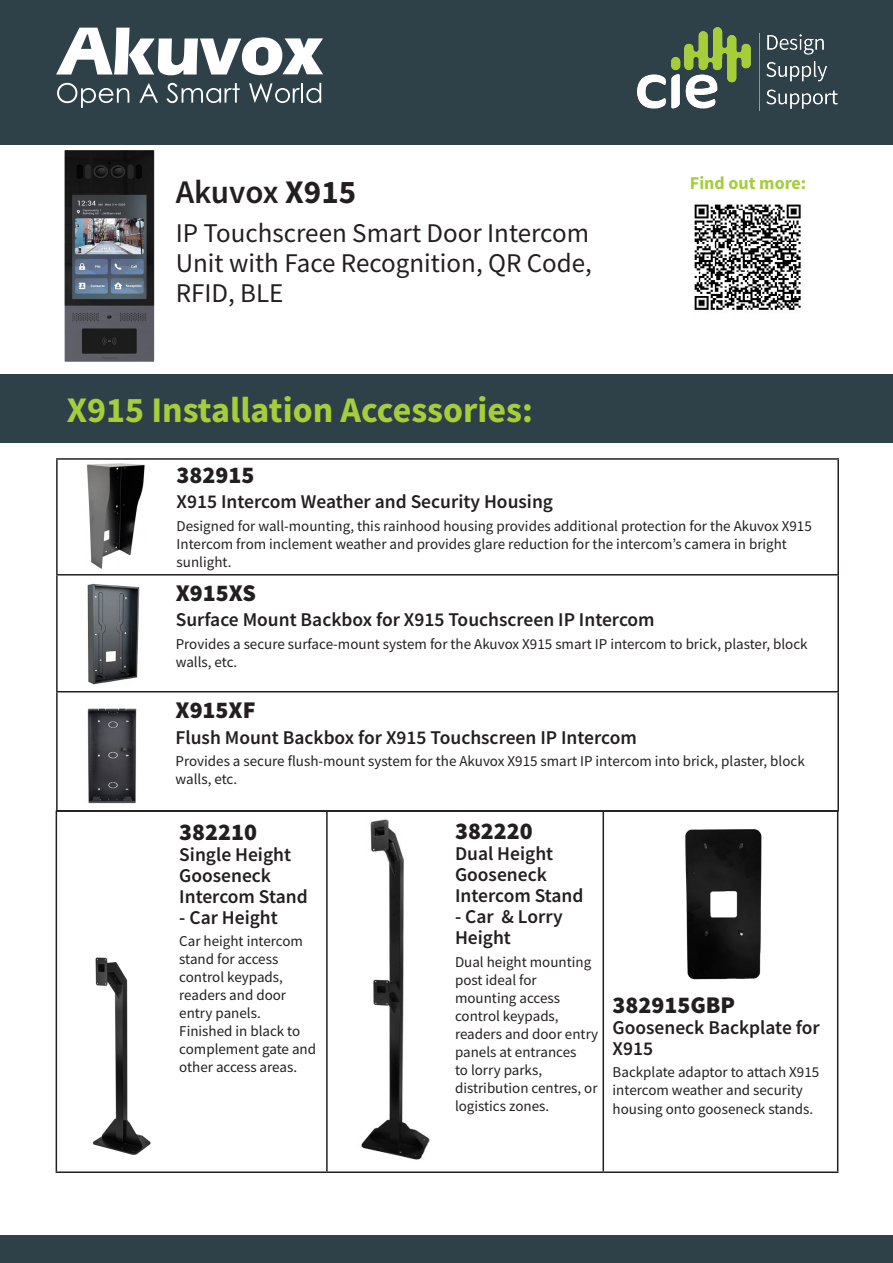
<style>
.page{position:relative;width:893px;height:1263px;background:#fff}
.page>*{position:absolute;margin:0;border:0;box-sizing:border-box;transform-origin:0 0}
.t1{font:700 36px "Source Sans Pro";color:#a6ce3b}
.t2{font:600 33px "Source Sans Pro";letter-spacing:-.005em;color:#231f20}
.t3{font:27px/30px "Source Sans Pro";color:#231f20;text-align:justify}
.t4{font:900 24px "Source Sans Pro";color:#231f20}
.t5{font:600 19.5px/21px "Source Sans Pro";color:#231f20}
.t6{font:700 18px "Source Sans Pro";color:#a5cd3c}
.t7{font:15px/18px "Source Sans Pro";color:#231f20}
.s1{font-weight:700}
</style>
<div class="page">
<div style="left:0;top:0;width:893px;height:145px;background:#2f4148"></div>
<div style="left:0;top:374px;width:893px;height:68px;background:#2f4148"></div>
<div style="left:0;top:1235px;width:893px;height:28px;background:#2f4148"></div>
<hr style="left:56px;top:458px;width:783px;height:2px;background:#231f20">
<hr style="left:56px;top:460px;width:2px;height:114px;background:#231f20">
<hr style="left:837px;top:460px;width:2px;height:114px;background:#231f20">
<hr style="left:56px;top:574px;width:783px;height:1px;background:#231f20">
<hr style="left:56px;top:575px;width:2px;height:116px;background:#231f20">
<hr style="left:837px;top:575px;width:2px;height:116px;background:#231f20">
<hr style="left:56px;top:691px;width:783px;height:1px;background:#231f20">
<hr style="left:56px;top:692px;width:2px;height:118px;background:#231f20">
<hr style="left:837px;top:692px;width:2px;height:118px;background:#231f20">
<hr style="left:56px;top:810px;width:783px;height:1px;background:#231f20">
<img style="left:87px;top:708px;width:50px;height:96px">
<img style="left:64px;top:150px;width:91px;height:212px">
<svg style="left:56px;top:28px;width:267px;height:47px"></svg>
<svg style="left:57px;top:83px;width:72px;height:25px"></svg>
<svg style="left:139px;top:83px;width:19px;height:20px"></svg>
<svg style="left:166px;top:83px;width:74px;height:20px"></svg>
<svg style="left:249px;top:83px;width:51px;height:20px"></svg>
<hr style="left:301px;top:83px;width:2px;height:20px;background:#fff">
<svg style="left:306px;top:83px;width:15px;height:20px"></svg>
<img style="left:638px;top:28px;width:200px;height:83px">
<img style="left:87px;top:583px;width:53px;height:102px">
<img style="left:87px;top:463px;width:58px;height:106px">
<hr style="left:56px;top:810px;width:271px;height:2px;background:#231f20">
<hr style="left:56px;top:812px;width:1px;height:359px;background:#231f20">
<hr style="left:327px;top:810px;width:276px;height:2px;background:#231f20">
<hr style="left:326px;top:812px;width:2px;height:359px;background:#231f20">
<hr style="left:603px;top:810px;width:235px;height:2px;background:#231f20">
<hr style="left:602px;top:812px;width:2px;height:359px;background:#231f20">
<hr style="left:837px;top:812px;width:1px;height:359px;background:#231f20">
<hr style="left:56px;top:1171px;width:271px;height:2px;background:#231f20">
<hr style="left:327px;top:1171px;width:276px;height:2px;background:#231f20">
<hr style="left:603px;top:1171px;width:235px;height:2px;background:#231f20">
<img style="left:361px;top:819px;width:69px;height:341px">
<img style="left:93px;top:957px;width:58px;height:198px">
<img style="left:685px;top:829px;width:77px;height:151px">
<img style="left:694px;top:204px;width:107px;height:106px">
<p class="t2" style="left:176px;top:171px;width:182px">Akuvox <span class="s1">X915</span></p>
<p class="t3" style="left:176px;top:218px;width:418px">IP Touchscreen Smart Door Intercom Unit with Face Recognition, QR Code, RFID, BLE</p>
<p class="t1" style="left:67px;top:386px;width:468px">X915 Installation Accessories:</p>
<p class="t6" style="left:690px;top:171px;width:118px">Find out more:</p>
<p class="t4" style="left:177px;top:458px;width:79px">382915</p>
<p class="t5" style="left:177px;top:491px;width:378px">X915 Intercom Weather and Security Housing</p>
<p class="t7" style="left:177px;top:516px;width:637px">Designed for wall-mounting, this rainhood housing provides additional protection for the Akuvox X915<br>Intercom from inclement weather and provides glare reduction for the intercom’s camera in bright sunlight.</p>
<p class="t4" style="left:176px;top:576px;width:82px">X915XS</p>
<p class="t5" style="left:176px;top:609px;width:480px">Surface Mount Backbox for X915 Touchscreen IP Intercom</p>
<p class="t7" style="left:176px;top:635px;width:633px">Provides a secure surface-mount system for the Akuvox X915 smart IP intercom to brick, plaster, block walls, etc.</p>
<p class="t4" style="left:176px;top:693px;width:81px">X915XF</p>
<p class="t5" style="left:176px;top:726px;width:463px">Flush Mount Backbox for X915 Touchscreen IP Intercom</p>
<p class="t7" style="left:176px;top:752px;width:631px">Provides a secure flush-mount system for the Akuvox X915 smart IP intercom into brick, plaster, block walls, etc.</p>
<p class="t4" style="left:179px;top:815px;width:79px">382210</p>
<p class="t5" style="left:179px;top:844px;width:130px">Single Height<br>Gooseneck<br>Intercom Stand</p>
<p class="t5" style="left:179px;top:907px;width:100px">- Car Height</p>
<p class="t7" style="left:179px;top:932px;width:138px">Car height intercom stand for access control keypads, readers and door entry panels.<br>Finished in black to complement gate and other access areas.</p>
<p class="t4" style="left:455px;top:815px;width:79px">382220</p>
<p class="t5" style="left:455px;top:843px;width:130px">Dual Height<br>Gooseneck<br>Intercom Stand</p>
<p class="t5" style="left:455px;top:906px;width:109px">- Car &amp; Lorry<br>Height</p>
<p class="t7" style="left:455px;top:953px;width:145px">Dual height mounting post ideal for mounting access control keypads, readers and door entry panels at entrances<br>to lorry parks, distribution centres, or logistics zones.</p>
<p class="t4" style="left:613px;top:988px;width:124px">382915GBP</p>
<p class="t5" style="left:613px;top:1017px;width:209px">Gooseneck Backplate for<br>X915</p>
<p class="t7" style="left:613px;top:1063px;width:208px">Backplate adaptor to attach X915 intercom weather and security housing onto gooseneck stands.</p>
</div>
